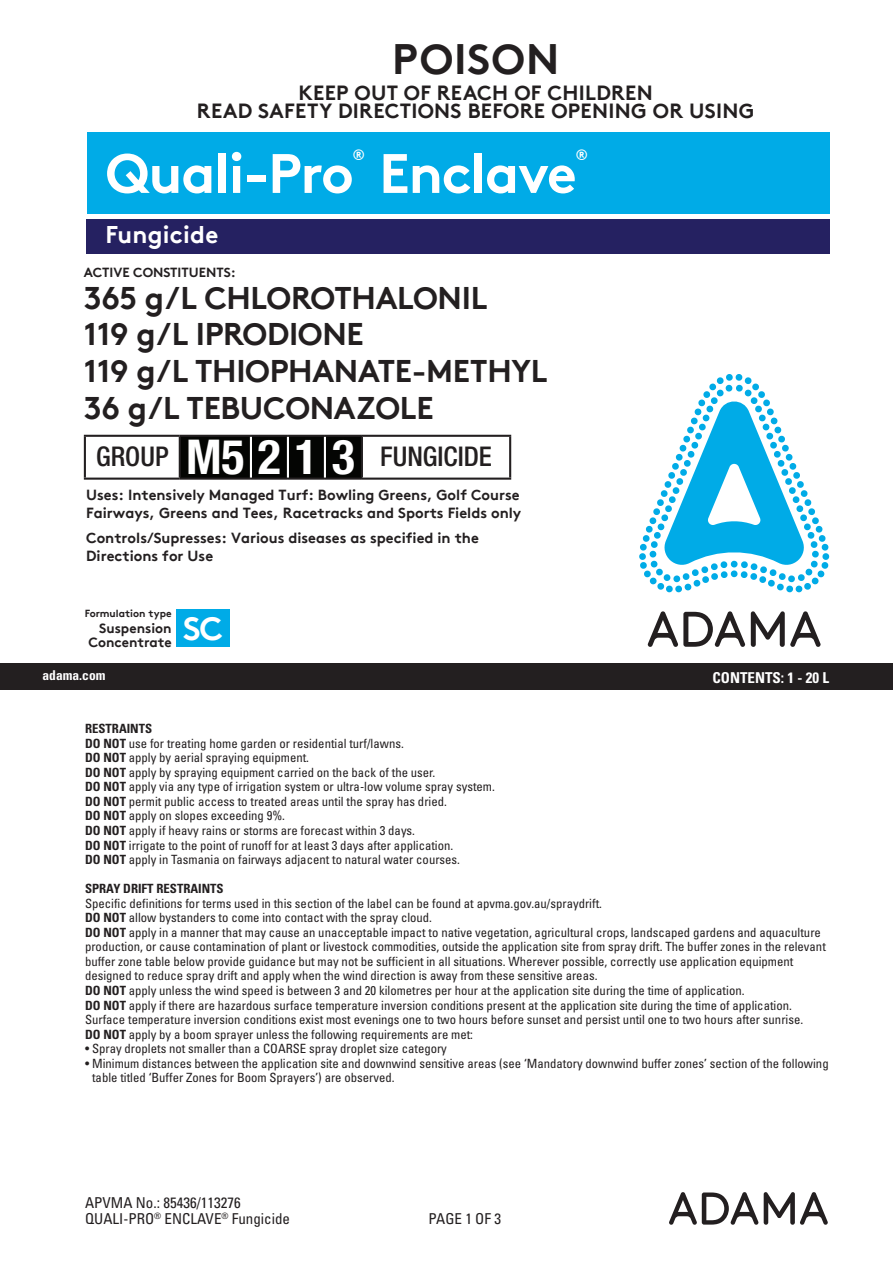
<style>
.page{position:relative;width:893px;height:1263px;background:#fff}
.page>*{position:absolute;margin:0;border:0;box-sizing:border-box;transform-origin:0 0}
.t1{font:700 55.5px "Brown TT";letter-spacing:-.02em;color:#fff}
.t2{font:700 42.6px "Brown TT";letter-spacing:.02em;color:#231f20}
.t3{font:700 32.85px "Brown TT";color:#fff}
.t4{font:700 31.35px/36.6px "Brown TT";letter-spacing:-.01em;color:#231f20}
.t5{font:500 condensed 27.15px "Helvetica Neue";color:#231f20}
.t6{font:700 24.15px "Brown TT";letter-spacing:.01em;color:#fff}
.t7{font:700 20.55px/18.5px "Brown TT";letter-spacing:.015em;color:#231f20;text-align:center}
.t8{font:condensed 15px/16.5px "Univers";color:#231f20}
.t9{font:700 condensed 15px "Univers";color:#fff}
.t10{font:700 15px "Brown TT";color:#fff}
.t11{font:700 14.7px/17.5px "Brown TT";color:#231f20}
.t12{font:700 13.65px/13.6px "Brown TT";color:#231f20;text-align:right}
.t13{font:700 condensed 13.5px "Univers";color:#fff}
.t14{font:700 13.2px "Brown TT";color:#231f20}
.t15{font:condensed 12.75px/14.5px "Univers";color:#231f20}
.t16{font:700 condensed 12.75px "Univers";color:#231f20}
.t17{font:700 10.35px "Brown TT";color:#231f20}
.s1{font-weight:700;font-size:48.15px;color:#fff}
.s2{font-weight:700}
</style>
<div class="page">
<svg style="left:669px;top:1192px;width:89px;height:33px"></svg>
<svg style="left:764px;top:1192px;width:64px;height:33px"></svg>
<div style="left:87px;top:132px;width:742px;height:82px;background:#00abe7"></div>
<div style="left:86px;top:220px;width:743px;height:34px;background:#252161"></div>
<div style="left:0;top:663px;width:893px;height:26px;background:#231f20"></div>
<svg style="left:648px;top:611px;width:97px;height:36px"></svg>
<svg style="left:751px;top:611px;width:70px;height:36px"></svg>
<svg style="left:639px;top:374px;width:191px;height:219px"></svg>
<div style="left:177px;top:609px;width:53px;height:38px;background:#00abe7"></div>
<svg style="left:86px;top:437px;width:423px;height:41px"></svg>
<hr style="left:84px;top:435px;width:96px;height:2px;background:#231f20">
<hr style="left:84px;top:437px;width:2px;height:41px;background:#231f20">
<hr style="left:180px;top:435px;width:71px;height:2px;background:#231f20">
<hr style="left:179px;top:437px;width:2px;height:41px;background:#231f20">
<hr style="left:251px;top:435px;width:37px;height:2px;background:#231f20">
<hr style="left:288px;top:435px;width:37px;height:2px;background:#231f20">
<hr style="left:325px;top:435px;width:37px;height:2px;background:#231f20">
<hr style="left:362px;top:435px;width:149px;height:2px;background:#231f20">
<hr style="left:361px;top:437px;width:2px;height:41px;background:#231f20">
<hr style="left:509px;top:437px;width:2px;height:41px;background:#231f20">
<hr style="left:84px;top:478px;width:96px;height:2px;background:#231f20">
<hr style="left:180px;top:478px;width:71px;height:2px;background:#231f20">
<hr style="left:251px;top:478px;width:37px;height:2px;background:#231f20">
<hr style="left:288px;top:478px;width:37px;height:2px;background:#231f20">
<hr style="left:325px;top:478px;width:37px;height:2px;background:#231f20">
<hr style="left:362px;top:478px;width:149px;height:2px;background:#231f20">
<hr style="left:250px;top:437px;width:2px;height:41px;background:#fff">
<hr style="left:287px;top:437px;width:2px;height:41px;background:#fff">
<hr style="left:324px;top:437px;width:2px;height:41px;background:#fff">
<h2 class="t2" style="left:392px;top:34px;width:168px">POISON</h2>
<h3 class="t7" style="left:197px;top:83px;width:559px">KEEP OUT OF REACH OF CHILDREN<br>READ SAFETY DIRECTIONS BEFORE OPENING OR USING</h3>
<h1 class="t1" style="left:105px;top:140px;width:250px">Quali-Pro</h1>
<p class="t10" style="left:353px;top:146px;width:14px">®</p>
<h1 class="t1" style="left:379px;top:140px;width:199px">Enclave</h1>
<p class="t10" style="left:576px;top:146px;width:14px">®</p>
<h3 class="t6" style="left:105px;top:220px;width:114px">Fungicide</h3>
<p class="t14" style="left:84px;top:265px;width:154px">ACTIVE CONSTITUENTS:</p>
<h3 class="t4" style="left:84px;top:279px;width:465px">365 g/L CHLOROTHALONIL<br>119 g/L IPRODIONE<br>119 g/L THIOPHANATE-METHYL<br>36 g/L TEBUCONAZOLE</h3>
<h3 class="t5" style="left:96px;top:440px;width:397px">GROUP <span class="s1">M5 2 1 3</span> FUNGICIDE</h3>
<p class="t11" style="left:86px;top:486px;width:437px">Uses: Intensively Managed Turf: Bowling Greens, Golf Course<br>Fairways, Greens and Tees, Racetracks and Sports Fields only</p>
<p class="t11" style="left:86px;top:529px;width:394px">Controls/Supresses: Various diseases as specified in the<br>Directions for Use</p>
<p class="t17" style="left:85px;top:607px;width:88px">Formulation type</p>
<p class="t12" style="left:88px;top:622px;width:85px">Suspension<br>Concentrate</p>
<h3 class="t3" style="left:183px;top:609px;width:42px">SC</h3>
<p class="t13" style="left:43px;top:667px;width:64px">adama.com</p>
<p class="t9" style="left:712px;top:668px;width:118px">CONTENTS: 1 - 20 L</p>
<p class="t15" style="left:85px;top:721px;width:411px"><span class="s2">RESTRAINTS<br>DO NOT</span> use for treating home garden or residential turf/lawns.<br><span class="s2">DO NOT</span> apply by aerial spraying equipment.<br><span class="s2">DO NOT</span> apply by spraying equipment carried on the back of the user.<br><span class="s2">DO NOT</span> apply via any type of irrigation system or ultra-low volume spray system.<br><span class="s2">DO NOT</span> permit public access to treated areas until the spray has dried.<br><span class="s2">DO NOT</span> apply on slopes exceeding 9%.<br><span class="s2">DO NOT</span> apply if heavy rains or storms are forecast within 3 days.<br><span class="s2">DO NOT</span> irrigate to the point of runoff for at least 3 days after application.<br><span class="s2">DO NOT</span> apply in Tasmania on fairways adjacent to natural water courses.</p>
<p class="t16" style="left:85px;top:881px;width:140px">SPRAY DRIFT RESTRAINTS</p>
<p class="t15" style="left:85px;top:895px;width:742px">Specific definitions for terms used in this section of the label can be found at apvma.gov.au/spraydrift.<br><span class="s2">DO NOT</span> allow bystanders to come into contact with the spray cloud.<br><span class="s2">DO NOT</span> apply in a manner that may cause an unacceptable impact to native vegetation, agricultural crops, landscaped gardens and aquaculture production, or cause contamination of plant or livestock commodities, outside the application site from spray drift. The buffer zones in the relevant buffer zone table below provide guidance but may not be sufficient in all situations. Wherever possible, correctly use application equipment designed to reduce spray drift and apply when the wind direction is away from these sensitive areas.<br><span class="s2">DO NOT</span> apply unless the wind speed is between 3 and 20 kilometres per hour at the application site during the time of application.<br><span class="s2">DO NOT</span> apply if there are hazardous surface temperature inversion conditions present at the application site during the time of application.<br>Surface temperature inversion conditions exist most evenings one to two hours before sunset and persist until one to two hours after sunrise.<br><span class="s2">DO NOT</span> apply by a boom sprayer unless the following requirements are met:</p>
<p class="t15" style="left:85px;top:1041px;width:363px">• Spray droplets not smaller than a COARSE spray droplet size category</p>
<p class="t15" style="left:92px;top:1055px;width:738px;text-indent:-7px">• Minimum distances between the application site and downwind sensitive areas (see ‘Mandatory downwind buffer zones’ section of the following table titled ‘Buffer Zones for Boom Sprayers’) are observed.</p>
<p class="t8" style="left:85px;top:1193px;width:207px">APVMA No.: 85436/113276<br>QUALI-PRO<sup>®</sup> ENCLAVE<sup>®</sup> Fungicide</p>
<p class="t8" style="left:429px;top:1210px;width:74px">PAGE 1 OF 3</p>
</div>
